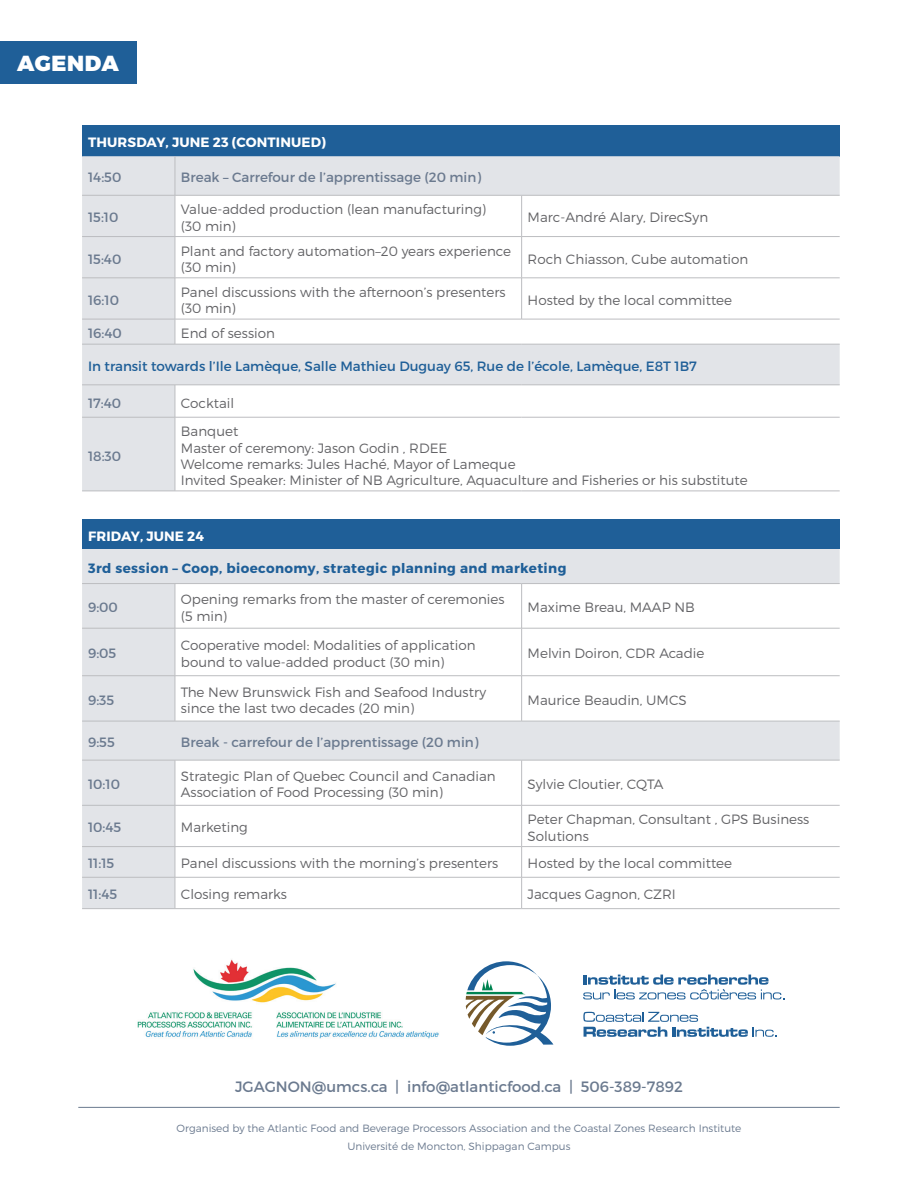
<style>
.page{position:relative;width:918px;height:1188px;background:#fff}
.page>*{position:absolute;margin:0;border:0;box-sizing:border-box;transform-origin:0 0}
.t1{font:900 21.75px "Montserrat";letter-spacing:.03em;color:#fff}
.t2{font:15px "Montserrat";color:#6b7a8f}
.t3{font:300 13.5px/16.2px "Montserrat";color:#636366}
.t4{font:13.5px "Montserrat";color:#6b7a8f}
.t5{font:13.5px "Montserrat";color:#1f5f98}
.t6{font:700 13.5px "Montserrat";letter-spacing:.03em;color:#1f5f98}
.t7{font:700 13.5px "Montserrat";letter-spacing:.01em;color:#fff}
.t8{font:300 10.5px/18px "Montserrat";color:#6b7a8f;text-align:center}
</style>
<div class="page">
<div style="left:82px;top:125px;width:758px;height:31px;background:#1f5f98"></div>
<svg style="left:82px;top:156px;width:758px;height:335px"></svg>
<hr style="left:175px;top:156px;width:1px;height:39px;background:#bcbdc0">
<hr style="left:175px;top:195px;width:1px;height:41px;background:#bcbdc0">
<hr style="left:521px;top:195px;width:1px;height:41px;background:#bcbdc0">
<hr style="left:175px;top:237px;width:1px;height:41px;background:#bcbdc0">
<hr style="left:521px;top:237px;width:1px;height:41px;background:#bcbdc0">
<hr style="left:175px;top:278px;width:1px;height:41px;background:#bcbdc0">
<hr style="left:521px;top:278px;width:1px;height:41px;background:#bcbdc0">
<svg style="left:175px;top:320px;width:1px;height:24px"></svg>
<hr style="left:175px;top:385px;width:1px;height:32px;background:#bcbdc0">
<hr style="left:175px;top:417px;width:1px;height:74px;background:#bcbdc0">
<hr style="left:175px;top:195px;width:347px;height:1px;background:#bcbdc0">
<hr style="left:522px;top:195px;width:318px;height:1px;background:#bcbdc0">
<hr style="left:175px;top:236px;width:347px;height:1px;background:#bcbdc0">
<hr style="left:522px;top:236px;width:318px;height:1px;background:#bcbdc0">
<hr style="left:175px;top:278px;width:347px;height:1px;background:#bcbdc0">
<hr style="left:175px;top:319px;width:347px;height:1px;background:#bcbdc0">
<hr style="left:175px;top:417px;width:347px;height:1px;background:#bcbdc0">
<hr style="left:522px;top:417px;width:318px;height:1px;background:#bcbdc0">
<hr style="left:522px;top:278px;width:318px;height:1px;background:#bcbdc0">
<hr style="left:522px;top:319px;width:318px;height:1px;background:#bcbdc0">
<hr style="left:175px;top:491px;width:347px;height:1px;background:#bcbdc0">
<hr style="left:522px;top:491px;width:318px;height:1px;background:#bcbdc0">
<hr style="left:82px;top:195px;width:93px;height:1px;background:#bcbdc0">
<hr style="left:82px;top:236px;width:93px;height:1px;background:#bcbdc0">
<hr style="left:82px;top:278px;width:93px;height:1px;background:#bcbdc0">
<hr style="left:82px;top:319px;width:93px;height:1px;background:#bcbdc0">
<hr style="left:82px;top:344px;width:93px;height:1px;background:#bcbdc0">
<hr style="left:175px;top:344px;width:347px;height:1px;background:#bcbdc0">
<hr style="left:522px;top:344px;width:318px;height:1px;background:#bcbdc0">
<hr style="left:175px;top:385px;width:347px;height:1px;background:#bcbdc0">
<hr style="left:522px;top:385px;width:318px;height:1px;background:#bcbdc0">
<hr style="left:82px;top:385px;width:93px;height:1px;background:#bcbdc0">
<hr style="left:82px;top:417px;width:93px;height:1px;background:#bcbdc0">
<hr style="left:82px;top:491px;width:93px;height:1px;background:#bcbdc0">
<div style="left:82px;top:519px;width:758px;height:30px;background:#1f5f98"></div>
<svg style="left:82px;top:549px;width:758px;height:359px"></svg>
<hr style="left:175px;top:584px;width:1px;height:44px;background:#bcbdc0">
<hr style="left:521px;top:584px;width:1px;height:44px;background:#bcbdc0">
<hr style="left:175px;top:628px;width:1px;height:48px;background:#bcbdc0">
<hr style="left:521px;top:628px;width:1px;height:48px;background:#bcbdc0">
<hr style="left:175px;top:676px;width:1px;height:45px;background:#bcbdc0">
<hr style="left:521px;top:676px;width:1px;height:45px;background:#bcbdc0">
<hr style="left:175px;top:760px;width:1px;height:45px;background:#bcbdc0">
<hr style="left:521px;top:760px;width:1px;height:45px;background:#bcbdc0">
<hr style="left:175px;top:806px;width:1px;height:40px;background:#bcbdc0">
<hr style="left:521px;top:806px;width:1px;height:40px;background:#bcbdc0">
<hr style="left:175px;top:847px;width:1px;height:30px;background:#bcbdc0">
<hr style="left:521px;top:847px;width:1px;height:30px;background:#bcbdc0">
<hr style="left:175px;top:877px;width:1px;height:31px;background:#bcbdc0">
<hr style="left:521px;top:877px;width:1px;height:31px;background:#bcbdc0">
<hr style="left:175px;top:628px;width:347px;height:1px;background:#bcbdc0">
<hr style="left:522px;top:628px;width:318px;height:1px;background:#bcbdc0">
<hr style="left:175px;top:675px;width:347px;height:1px;background:#bcbdc0">
<hr style="left:522px;top:675px;width:318px;height:1px;background:#bcbdc0">
<hr style="left:175px;top:721px;width:347px;height:1px;background:#bcbdc0">
<hr style="left:522px;top:721px;width:318px;height:1px;background:#bcbdc0">
<hr style="left:175px;top:760px;width:347px;height:1px;background:#bcbdc0">
<hr style="left:522px;top:760px;width:318px;height:1px;background:#bcbdc0">
<hr style="left:175px;top:805px;width:347px;height:1px;background:#bcbdc0">
<hr style="left:522px;top:805px;width:318px;height:1px;background:#bcbdc0">
<hr style="left:175px;top:846px;width:347px;height:1px;background:#bcbdc0">
<hr style="left:175px;top:877px;width:347px;height:1px;background:#bcbdc0">
<hr style="left:175px;top:908px;width:347px;height:1px;background:#bcbdc0">
<hr style="left:522px;top:846px;width:318px;height:1px;background:#bcbdc0">
<hr style="left:522px;top:877px;width:318px;height:1px;background:#bcbdc0">
<hr style="left:522px;top:908px;width:318px;height:1px;background:#bcbdc0">
<hr style="left:82px;top:628px;width:93px;height:1px;background:#bcbdc0">
<hr style="left:82px;top:675px;width:93px;height:1px;background:#bcbdc0">
<hr style="left:82px;top:721px;width:93px;height:1px;background:#bcbdc0">
<hr style="left:82px;top:760px;width:93px;height:1px;background:#bcbdc0">
<hr style="left:82px;top:805px;width:93px;height:1px;background:#bcbdc0">
<hr style="left:82px;top:846px;width:93px;height:1px;background:#bcbdc0">
<hr style="left:82px;top:877px;width:93px;height:1px;background:#bcbdc0">
<hr style="left:82px;top:908px;width:93px;height:1px;background:#bcbdc0">
<hr style="left:82px;top:583px;width:93px;height:1px;background:#bcbdc0">
<hr style="left:175px;top:583px;width:347px;height:1px;background:#bcbdc0">
<hr style="left:522px;top:583px;width:318px;height:1px;background:#bcbdc0">
<div style="left:0;top:41px;width:136px;height:42px;background:#1f5f98"></div>
<svg style="left:466px;top:961px;width:87px;height:85px"></svg>
<svg style="left:583px;top:975px;width:201px;height:24px"></svg>
<svg style="left:583px;top:1012px;width:194px;height:25px"></svg>
<img style="left:137px;top:959px;width:302px;height:80px">
<hr style="left:78px;top:1107px;width:762px;height:1px;background:#6b7a8f">
<h1 class="t1" style="left:17px;top:50px;width:103px">AGENDA</h1>
<p class="t7" style="left:88px;top:134px;width:239px">THURSDAY, JUNE 23 (CONTINUED)</p>
<p class="t4" style="left:88px;top:169px;width:35px">14:50</p>
<p class="t4" style="left:181px;top:169px;width:302px">Break – Carrefour de l’apprentissage (20 min)</p>
<p class="t4" style="left:88px;top:209px;width:32px">15:10</p>
<p class="t3" style="left:181px;top:201px;width:307px">Value-added production (lean manufacturing) (30 min)</p>
<p class="t3" style="left:528px;top:209px;width:182px">Marc-André Alary, DirecSyn</p>
<p class="t4" style="left:88px;top:251px;width:35px">15:40</p>
<p class="t3" style="left:181px;top:243px;width:332px">Plant and factory automation–20 years experience (30 min)</p>
<p class="t3" style="left:528px;top:251px;width:222px">Roch Chiasson, Cube automation</p>
<p class="t4" style="left:88px;top:292px;width:32px">16:10</p>
<p class="t3" style="left:181px;top:284px;width:326px">Panel discussions with the afternoon’s presenters (30 min)</p>
<p class="t3" style="left:528px;top:292px;width:206px">Hosted by the local committee</p>
<p class="t4" style="left:88px;top:325px;width:35px">16:40</p>
<p class="t3" style="left:181px;top:325px;width:95px">End of session</p>
<p class="t5" style="left:88px;top:358px;width:610px">In transit towards l’Ile Lamèque, Salle Mathieu Duguay 65, Rue de l’école, Lamèque, E8T 1B7</p>
<p class="t4" style="left:88px;top:394px;width:35px">17:40</p>
<p class="t3" style="left:181px;top:394px;width:55px">Cocktail</p>
<p class="t4" style="left:88px;top:448px;width:35px">18:30</p>
<p class="t3" style="left:181px;top:423px;width:568px">Banquet<br>Master of ceremony: Jason Godin , RDEE<br>Welcome remarks: Jules Haché, Mayor of Lameque<br>Invited Speaker: Minister of NB Agriculture, Aquaculture and Fisheries or his substitute</p>
<p class="t7" style="left:88px;top:527px;width:117px">FRIDAY, JUNE 24</p>
<p class="t6" style="left:88px;top:560px;width:480px">3rd session – Coop, bioeconomy, strategic planning and marketing</p>
<p class="t4" style="left:88px;top:599px;width:31px">9:00</p>
<p class="t3" style="left:181px;top:591px;width:325px">Opening remarks from the master of ceremonies (5 min)</p>
<p class="t3" style="left:528px;top:599px;width:169px">Maxime Breau, MAAP NB</p>
<p class="t4" style="left:88px;top:645px;width:30px">9:05</p>
<p class="t3" style="left:181px;top:637px;width:296px">Cooperative model: Modalities of application bound to value-added product (30 min)</p>
<p class="t3" style="left:528px;top:645px;width:178px">Melvin Doiron, CDR Acadie</p>
<p class="t4" style="left:88px;top:692px;width:28px">9:35</p>
<p class="t3" style="left:181px;top:684px;width:307px">The New Brunswick Fish and Seafood Industry since the last two decades (20 min)</p>
<p class="t3" style="left:528px;top:692px;width:161px">Maurice Beaudin, UMCS</p>
<p class="t4" style="left:88px;top:734px;width:28px">9:55</p>
<p class="t4" style="left:181px;top:734px;width:299px">Break - carrefour de l’apprentissage (20 min)</p>
<p class="t4" style="left:88px;top:776px;width:33px">10:10</p>
<p class="t3" style="left:181px;top:768px;width:316px">Strategic Plan of Quebec Council and Canadian<br>Association of Food Processing (30 min)</p>
<p class="t3" style="left:528px;top:776px;width:137px">Sylvie Cloutier, CQTA</p>
<p class="t4" style="left:88px;top:819px;width:35px">10:45</p>
<p class="t3" style="left:181px;top:819px;width:68px">Marketing</p>
<p class="t3" style="left:528px;top:811px;width:283px">Peter Chapman, Consultant , GPS Business<br>Solutions</p>
<p class="t4" style="left:88px;top:855px;width:28px">11:15</p>
<p class="t3" style="left:181px;top:855px;width:319px">Panel discussions with the morning’s presenters</p>
<p class="t3" style="left:528px;top:855px;width:206px">Hosted by the local committee</p>
<p class="t4" style="left:88px;top:886px;width:31px">11:45</p>
<p class="t3" style="left:181px;top:886px;width:108px">Closing remarks</p>
<p class="t3" style="left:528px;top:886px;width:150px">Jacques Gagnon, CZRI</p>
<p class="t2" style="left:235px;top:1078px;width:449px">JGAGNON@umcs.ca | info@atlanticfood.ca | 506-389-7892</p>
<p class="t8" style="left:177px;top:1119px;width:566px">Organised by the Atlantic Food and Beverage Processors Association and the Coastal Zones Research Institute<br>Université de Moncton, Shippagan Campus</p>
</div>
